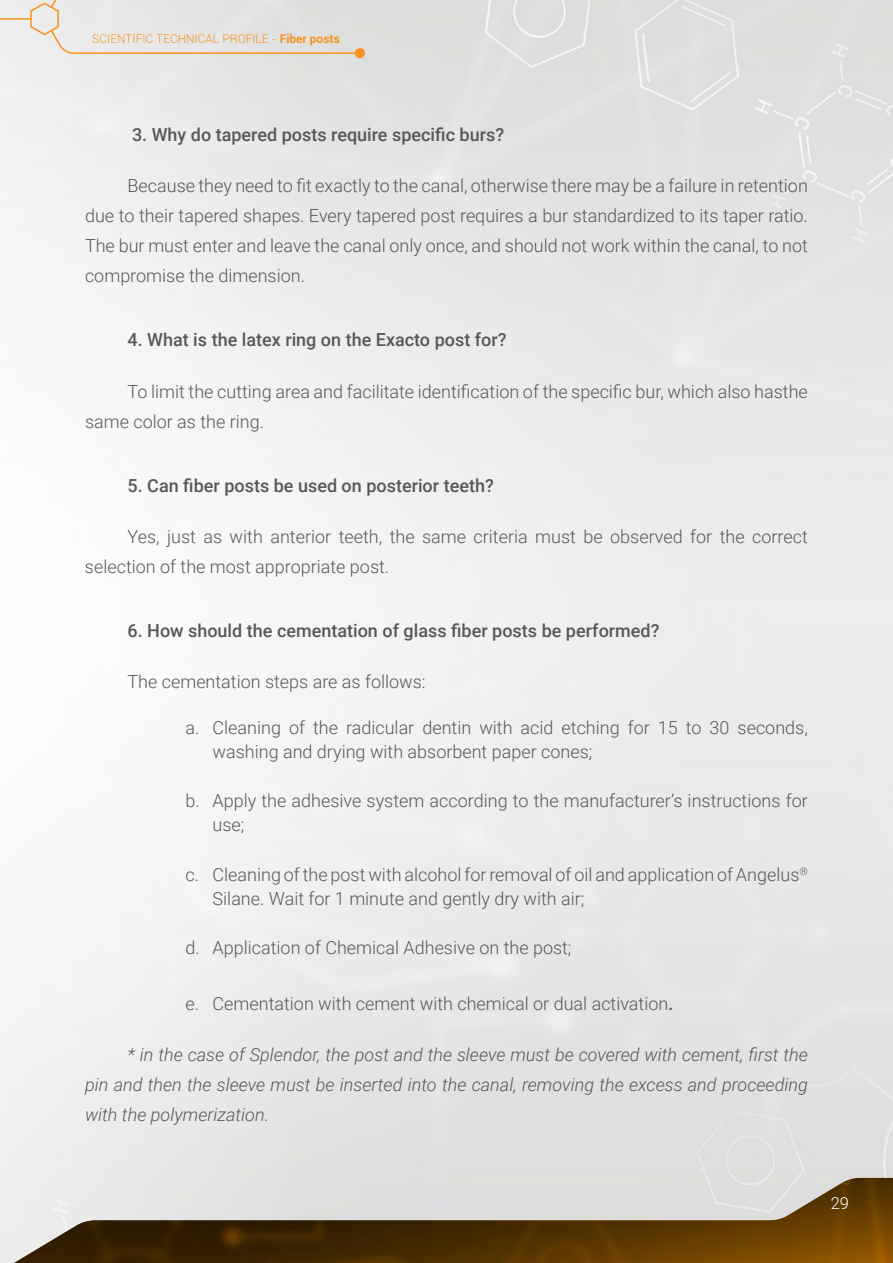
<style>
.page{position:relative;width:893px;height:1263px;background:#fff}
.page>*{position:absolute;margin:0;border:0;box-sizing:border-box;transform-origin:0 0}
.t1{font:300 18px/30px "Roboto";color:#57585a}
.t2{font:500 18px "Roboto";color:#57585a}
.t3{font:italic 300 18px/30px "Roboto";color:#57585a;text-align:justify}
.t4{font:300 16.5px "Roboto";color:#fff}
.t5{font:300 12px "Roboto";color:#f7931d}
.s1{font-weight:700}
.s2{font-weight:500}
</style>
<div class="page">
<hr style="left:0;top:18px;width:31px;height:2px;background:#f7931d">
<div style="left:355px;top:48px;width:10px;height:10px;background:#f7931d;border-radius:50%"></div>
<svg style="left:29px;top:0;width:327px;height:55px;background:#e5e2dd"></svg>
<img style="left:0;top:1178px;width:893px;height:85px">
<p class="t5" style="left:92px;top:30px;width:249px">SCIENTIFIC TECHNICAL PROFILE - <span class="s1">Fiber posts</span></p>
<p class="t2" style="left:132px;top:122px;width:374px">3. Why do tapered posts require specific burs?</p>
<p class="t1" style="left:85px;top:170px;width:724px;text-align:justify;text-indent:43px">Because they need to fit exactly to the canal, otherwise there may be a failure in retention due to their tapered shapes. Every tapered post requires a bur standardized to its taper ratio.<br>The bur must enter and leave the canal only once, and should not work within the canal, to not compromise the dimension.</p>
<p class="t2" style="left:128px;top:327px;width:380px">4. What is the latex ring on the Exacto post for?</p>
<p class="t1" style="left:85px;top:376px;width:724px;text-indent:43px">To limit the cutting area and facilitate identification of the specific bur, which also hasthe same color as the ring.</p>
<p class="t2" style="left:128px;top:473px;width:368px">5. Can fiber posts be used on posterior teeth?</p>
<p class="t1" style="left:85px;top:521px;width:724px;text-indent:43px">Yes, just as with anterior teeth, the same criteria must be observed for the correct selection of the most appropriate post.</p>
<p class="t2" style="left:127px;top:618px;width:533px">6. How should the cementation of glass fiber posts be performed?</p>
<p class="t1" style="left:127px;top:666px;width:300px">The cementation steps are as follows:</p>
<p class="t1" style="left:213px;top:714px;width:597px;line-height:24px;text-indent:-27px">a. Cleaning of the radicular dentin with acid etching for 15 to 30 seconds, washing and drying with absorbent paper cones;</p>
<p class="t1" style="left:213px;top:788px;width:597px;line-height:24px;text-indent:-27px">b. Apply the adhesive system according to the manufacturer’s instructions for use;</p>
<p class="t1" style="left:213px;top:861px;width:597px;line-height:24px;text-indent:-27px">c. Cleaning of the post with alcohol for removal of oil and application of Angelus<sup>®<br></sup>Silane. Wait for 1 minute and gently dry with air;</p>
<p class="t1" style="left:186px;top:932px;width:387px">d. Application of Chemical Adhesive on the post;</p>
<p class="t1" style="left:186px;top:987px;width:489px">e. Cementation with cement with chemical or dual activation<span class="s2">.</span></p>
<p class="t3" style="left:85px;top:1039px;width:724px;text-indent:43px">* in the case of Splendor, the post and the sleeve must be covered with cement, first the pin and then the sleeve must be inserted into the canal, removing the excess and proceeding with the polymerization.</p>
<p class="t4" style="left:831px;top:1192px;width:20px">29</p>
</div>
